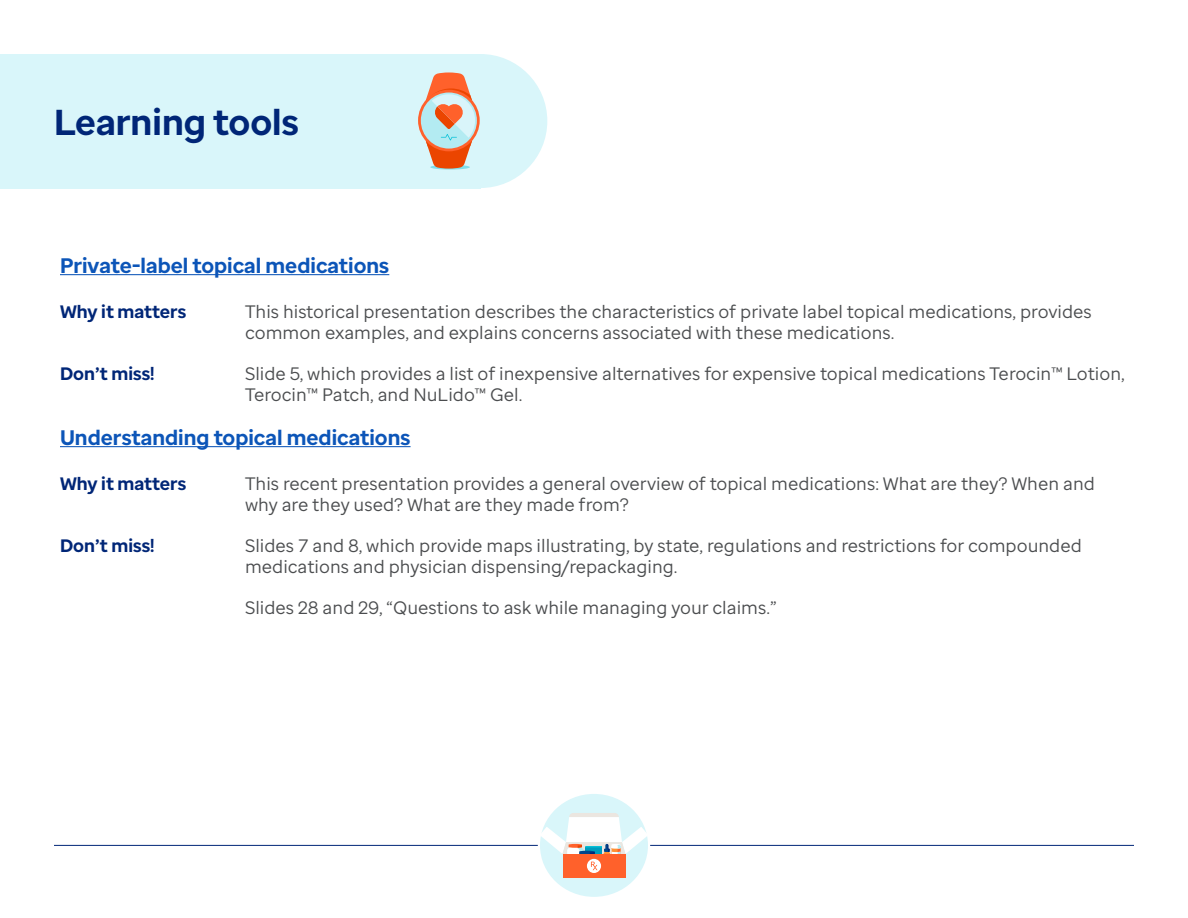
<style>
.page{position:relative;width:1188px;height:918px;background:#fff}
.page>*{position:absolute;margin:0;border:0;box-sizing:border-box;transform-origin:0 0}
.t1{font:700 36px "Optum Sans";color:#002677}
.t2{font:700 21px "Optum Sans";color:#0c55b8}
.t3{font:18px/21.6px "Optum Sans";color:#4b4d4f}
.t4{font:700 18px "Optum Sans";color:#002677}
</style>
<div class="page">
<hr style="left:54px;top:845px;width:484px;height:1px;background:#002677">
<hr style="left:650px;top:845px;width:484px;height:1px;background:#002677">
<div style="left:540px;top:794px;width:108px;height:103px;background:#d9f6fa;border-radius:50%"></div>
<svg style="left:540px;top:813px;width:108px;height:41px"></svg>
<div style="left:563px;top:854px;width:62px;height:24px;background:#ff612b"></div>
<div style="left:587px;top:859px;width:14px;height:14px;background:#fff;border-radius:50%"></div>
<svg style="left:591px;top:862px;width:7px;height:8px"></svg>
<div style="left:0;top:54px;width:480px;height:134px;background:#d9f6fa"></div>
<div style="left:413px;top:54px;width:134px;height:134px;background:#d9f6fa;border-radius:50%"></div>
<svg style="left:430px;top:165px;width:40px;height:5px"></svg>
<svg style="left:418px;top:90px;width:62px;height:61px"></svg>
<div style="left:421px;top:92px;width:56px;height:57px;background:#b3ebf2;border-radius:50%"></div>
<svg style="left:426px;top:72px;width:49px;height:97px"></svg>
<hr style="left:60px;top:274px;width:329px;height:1px;background:#0c55b8">
<hr style="left:60px;top:446px;width:351px;height:1px;background:#0c55b8">
<p class="t1" style="left:54px;top:99px;width:246px">Learning tools</p>
<p class="t2" style="left:60px;top:251px;width:331px">Private-label topical medications</p>
<p class="t4" style="left:60px;top:299px;width:128px">Why it matters</p>
<p class="t3" style="left:245px;top:300px;width:848px">This historical presentation describes the characteristics of private label topical medications, provides common examples, and explains concerns associated with these medications.</p>
<p class="t4" style="left:60px;top:362px;width:96px">Don’t miss!</p>
<p class="t3" style="left:245px;top:363px;width:881px">Slide 5, which provides a list of inexpensive alternatives for expensive topical medications Terocin™ Lotion,<br>Terocin™ Patch, and NuLido™ Gel.</p>
<p class="t2" style="left:60px;top:423px;width:352px">Understanding topical medications</p>
<p class="t4" style="left:60px;top:471px;width:128px">Why it matters</p>
<p class="t3" style="left:245px;top:472px;width:852px">This recent presentation provides a general overview of topical medications: What are they? When and why are they used? What are they made from?</p>
<p class="t4" style="left:60px;top:534px;width:96px">Don’t miss!</p>
<p class="t3" style="left:245px;top:535px;width:838px">Slides 7 and 8, which provide maps illustrating, by state, regulations and restrictions for compounded medications and physician dispensing/repackaging.</p>
<p class="t3" style="left:245px;top:597px;width:533px">Slides 28 and 29, “Questions to ask while managing your claims.”</p>
</div>
